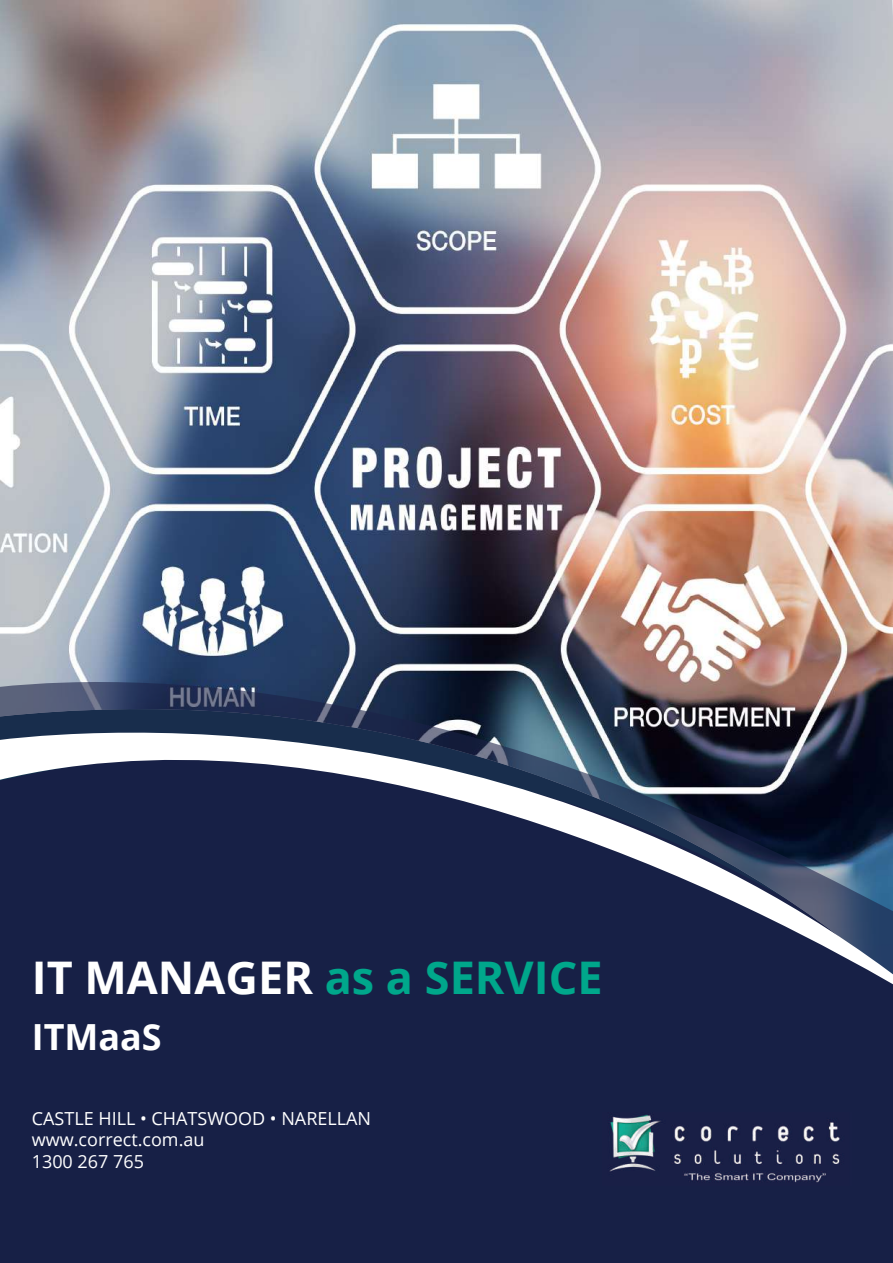
<style>
.page{position:relative;width:893px;height:1263px;background:#fff}
.page>*{position:absolute;margin:0;border:0;box-sizing:border-box;transform-origin:0 0}
.t1{font:700 45px "Open Sans";color:#00a78b}
.t2{font:700 36px "Open Sans";color:#fff}
.t3{font:18px/21.6px "Open Sans";color:#fff}
.s1{color:#fff}
</style>
<div class="page">
<div style="left:0;top:510px;width:893px;height:753px;background:#172046"></div>
<img style="left:609px;top:1114px;width:231px;height:69px">
<img style="left:0;top:0;width:893px;height:651px">
<svg style="left:0;top:651px;width:893px;height:4px;background:#74717f"></svg>
<svg style="left:0;top:655px;width:893px;height:330px"></svg>
<h1 class="t1" style="left:32px;top:946px;width:572px"><span class="s1">IT MANAGER</span> as a SERVICE</h1>
<h2 class="t2" style="left:32px;top:1011px;width:132px">ITMaaS</h2>
<p class="t3" style="left:32px;top:1107px;width:341px">CASTLE HILL • CHATSWOOD • NARELLAN www.correct.com.au<br>1300 267 765</p>
</div>
